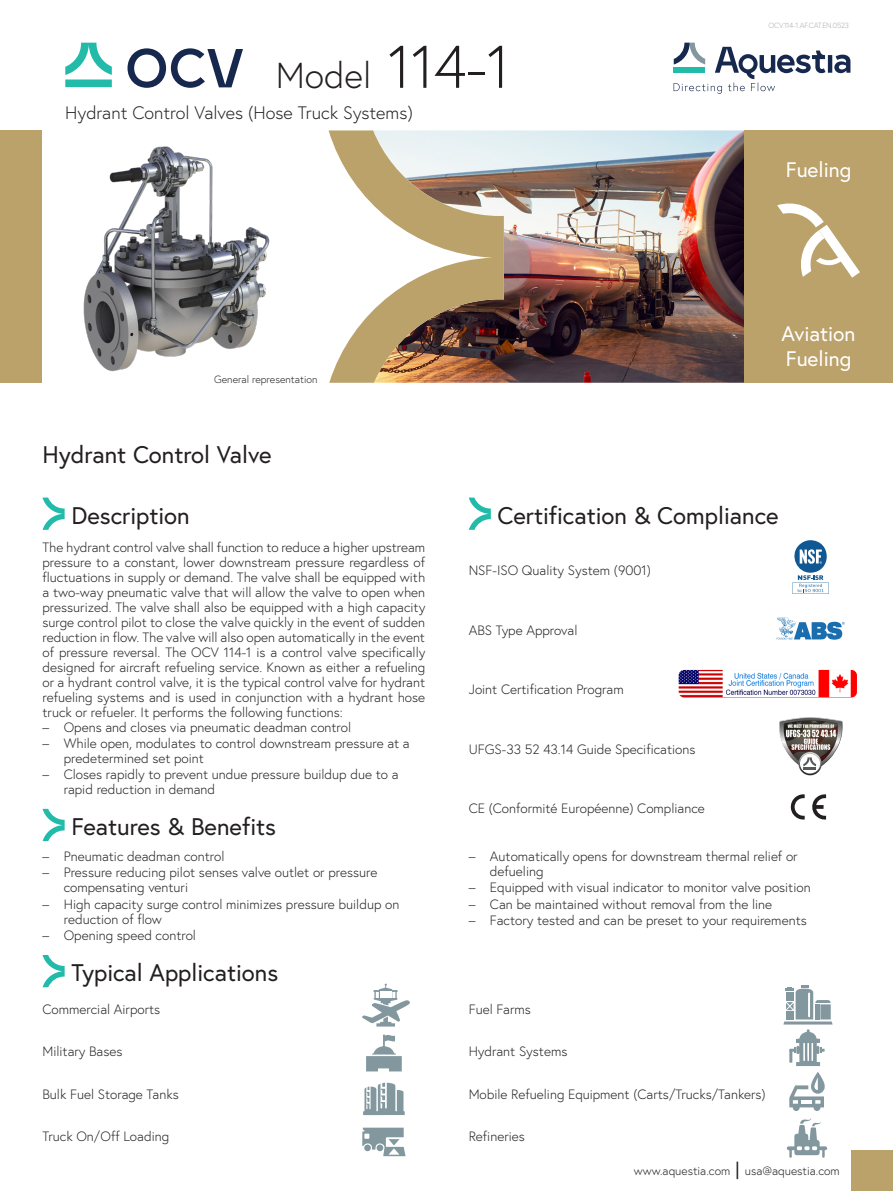
<style>
.page{position:relative;width:893px;height:1191px;background:#fff}
.page>*{position:absolute;margin:0;border:0;box-sizing:border-box;transform-origin:0 0}
._000-Product_Code{font:300 60px "Europa";color:#231f20}
._000-Product_Code-2{font:300 36px "Europa";color:#231f20}
._002-Description{font:24px "Europa";color:#231f20}
._001-Product_Name{font:24px "Europa";color:#231f20}
.t1{font:21px/25.2px "Europa";color:#fff}
.secondary_segment{font:300 18px "Europa";color:#231f20}
.t2{font:18px "Europa";color:#231f20}
._003-Body_Text{font:300 13.5px/15px "Europa";color:#231f20;text-align:justify}
.certifications_bulet{font:300 13.5px "Europa";color:#231f20}
.t3{font:300 12px "Europa";color:#231f20}
.secondary_segment-2{font:300 10.5px "Europa";color:#231f20}
._50-FILENAME{font:300 7.5px "Europa";letter-spacing:-.035em;color:#a8a9ad}
</style>
<div class="page">
<img style="left:504px;top:130px;width:240px;height:253px">
<svg style="left:65px;top:43px;width:47px;height:44px"></svg>
<svg style="left:128px;top:48px;width:115px;height:40px"></svg>
<svg style="left:674px;top:43px;width:176px;height:51px"></svg>
<svg style="left:329px;top:130px;width:175px;height:253px"></svg>
<div style="left:0;top:130px;width:42px;height:253px;background:#bba16a"></div>
<div style="left:744px;top:130px;width:149px;height:253px;background:#bba16a"></div>
<svg style="left:777px;top:203px;width:83px;height:75px"></svg>
<div style="left:851px;top:1150px;width:42px;height:41px;background:#bba16a"></div>
<img style="left:83px;top:146px;width:187px;height:226px">
<svg style="left:43px;top:497px;width:22px;height:33px"></svg>
<svg style="left:43px;top:809px;width:22px;height:32px"></svg>
<svg style="left:43px;top:955px;width:22px;height:32px"></svg>
<svg style="left:362px;top:983px;width:48px;height:43px"></svg>
<div style="left:380px;top:992px;width:11px;height:6px;background:#fff"></div>
<svg style="left:366px;top:1034px;width:36px;height:37px"></svg>
<svg style="left:363px;top:1082px;width:42px;height:33px"></svg>
<svg style="left:362px;top:1127px;width:44px;height:29px"></svg>
<svg style="left:786px;top:1118px;width:42px;height:40px"></svg>
<svg style="left:783px;top:985px;width:50px;height:126px"></svg>
<svg style="left:792px;top:540px;width:37px;height:54px"></svg>
<svg style="left:469px;top:497px;width:22px;height:33px"></svg>
<img style="left:779px;top:717px;width:64px;height:59px">
<svg style="left:800px;top:753px;width:20px;height:20px"></svg>
<svg style="left:803px;top:757px;width:13px;height:12px"></svg>
<img style="left:679px;top:670px;width:178px;height:27px">
<svg style="left:812px;top:794px;width:14px;height:26px"></svg>
<svg style="left:790px;top:794px;width:15px;height:25px"></svg>
<svg style="left:776px;top:617px;width:69px;height:23px"></svg>
<p class="_000-Product_Code-2" style="left:276px;top:53px;width:97px">Model</p>
<p class="_000-Product_Code" style="left:388px;top:29px;width:124px">114-1</p>
<p class="secondary_segment" style="left:65px;top:102px;width:349px">Hydrant Control Valves (Hose Truck Systems(</p>
<p class="secondary_segment-2" style="left:214px;top:372px;width:105px">General representation</p>
<p class="_001-Product_Name" style="left:43px;top:439px;width:230px">Hydrant Control Valve</p>
<p class="_50-FILENAME" style="left:768px;top:20px;width:82px">OCV.114-1.AF.CAT.EN.0523</p>
<h3 class="t1" style="left:786px;top:156px;width:67px">Fueling</h3>
<h3 class="t1" style="left:782px;top:321px;width:75px">Aviation<br>Fueling</h3>
<p class="_002-Description" style="left:71px;top:500px;width:120px">Description</p>
<p class="_003-Body_Text" style="left:43px;top:539px;width:384px">The hydrant control valve shall function to reduce a higher upstream pressure to a constant, lower downstream pressure regardless of fluctuations in supply or demand. The valve shall be equipped with a two-way pneumatic valve that will allow the valve to open when pressurized. The valve shall also be equipped with a high capacity surge control pilot to close the valve quickly in the event of sudden reduction in flow. The valve will also open automatically in the event of pressure reversal. The OCV 114-1 is a control valve specifically designed for aircraft refueling service. Known as either a refueling or a hydrant control valve it, is the typical control valve for hydrant refueling systems and is used in conjunction with a hydrant hose truck or refueler It. performs the following functions:</p>
<p class="_003-Body_Text" style="left:64px;top:719px;width:289px">Opens and closes via pneumatic deadman control</p>
<p class="_003-Body_Text" style="left:43px;top:719px;width:8px">–</p>
<p class="_003-Body_Text" style="left:43px;top:735px;width:8px">–</p>
<p class="_003-Body_Text" style="left:43px;top:767px;width:8px">–</p>
<p class="_003-Body_Text" style="left:43px;top:849px;width:8px">–</p>
<p class="_003-Body_Text" style="left:43px;top:865px;width:8px">–</p>
<p class="_003-Body_Text" style="left:43px;top:896px;width:8px">–</p>
<p class="_003-Body_Text" style="left:43px;top:927px;width:8px">–</p>
<p class="_003-Body_Text" style="left:64px;top:735px;width:347px">While open, modulates to control downstream pressure at a</p>
<p class="_003-Body_Text" style="left:64px;top:750px;width:142px">predetermined set point</p>
<p class="_003-Body_Text" style="left:64px;top:767px;width:336px">Closes rapidly to prevent undue pressure buildup due to a</p>
<p class="_003-Body_Text" style="left:64px;top:782px;width:153px">rapid reduction in demand</p>
<p class="_002-Description" style="left:71px;top:811px;width:206px">Features &amp; Benefits</p>
<p class="_003-Body_Text" style="left:64px;top:849px;width:162px">Pneumatic deadman control</p>
<p class="_003-Body_Text" style="left:64px;top:865px;width:315px">Pressure reducing pilot senses valve outlet or pressure</p>
<p class="_003-Body_Text" style="left:64px;top:880px;width:126px">compensating venturi</p>
<p class="_003-Body_Text" style="left:64px;top:896px;width:337px">High capacity surge control minimizes pressure buildup on</p>
<p class="_003-Body_Text" style="left:64px;top:911px;width:100px">reduction of flow</p>
<p class="_003-Body_Text" style="left:64px;top:927px;width:134px">Opening speed control</p>
<p class="_002-Description" style="left:71px;top:957px;width:208px">Typical Applications</p>
<p class="certifications_bulet" style="left:43px;top:1000px;width:119px">Commercial Airports</p>
<p class="certifications_bulet" style="left:43px;top:1043px;width:82px">Military Bases</p>
<p class="certifications_bulet" style="left:43px;top:1085px;width:138px">Bulk Fuel Storage Tanks</p>
<p class="certifications_bulet" style="left:43px;top:1128px;width:128px">Truck On/Off Loading</p>
<p class="_002-Description" style="left:498px;top:500px;width:283px">Certification &amp; Compliance</p>
<p class="certifications_bulet" style="left:469px;top:562px;width:184px">NSF-ISO Quality System )9001(</p>
<p class="certifications_bulet" style="left:469px;top:621px;width:110px">ABS Type Approval</p>
<p class="certifications_bulet" style="left:469px;top:681px;width:156px">Joint Certification Program</p>
<p class="certifications_bulet" style="left:469px;top:740px;width:228px">UFGS-33 52 43.14 Guide Specifications</p>
<p class="_003-Body_Text" style="left:469px;top:801px;width:238px">CE (Conformité Européenne) Compliance</p>
<p class="_003-Body_Text" style="left:469px;top:849px;width:8px">–</p>
<p class="_003-Body_Text" style="left:469px;top:880px;width:8px">–</p>
<p class="_003-Body_Text" style="left:469px;top:896px;width:8px">–</p>
<p class="_003-Body_Text" style="left:469px;top:912px;width:8px">–</p>
<p class="_003-Body_Text" style="left:490px;top:849px;width:309px">Automatically opens for downstream thermal relief or</p>
<p class="_003-Body_Text" style="left:490px;top:864px;width:55px">defueling</p>
<p class="_003-Body_Text" style="left:490px;top:880px;width:322px">Equipped with visual indicator to monitor valve position</p>
<p class="_003-Body_Text" style="left:490px;top:896px;width:284px">Can be maintained without removal from the line</p>
<p class="_003-Body_Text" style="left:490px;top:912px;width:318px">Factory tested and can be preset to your requirements</p>
<p class="certifications_bulet" style="left:469px;top:1000px;width:64px">Fuel Farms</p>
<p class="certifications_bulet" style="left:469px;top:1043px;width:100px">Hydrant Systems</p>
<p class="certifications_bulet" style="left:469px;top:1085px;width:299px">Mobile Refueling Equipment (Carts/Trucks/Tankers(</p>
<p class="certifications_bulet" style="left:469px;top:1128px;width:58px">Refineries</p>
<h3 class="t2" style="left:735px;top:1157px;width:6px">|</h3>
<p class="t3" style="left:745px;top:1163px;width:96px">usa@aquestia.com</p>
<p class="t3" style="left:634px;top:1163px;width:98px">www.aquestia.com</p>
</div>
